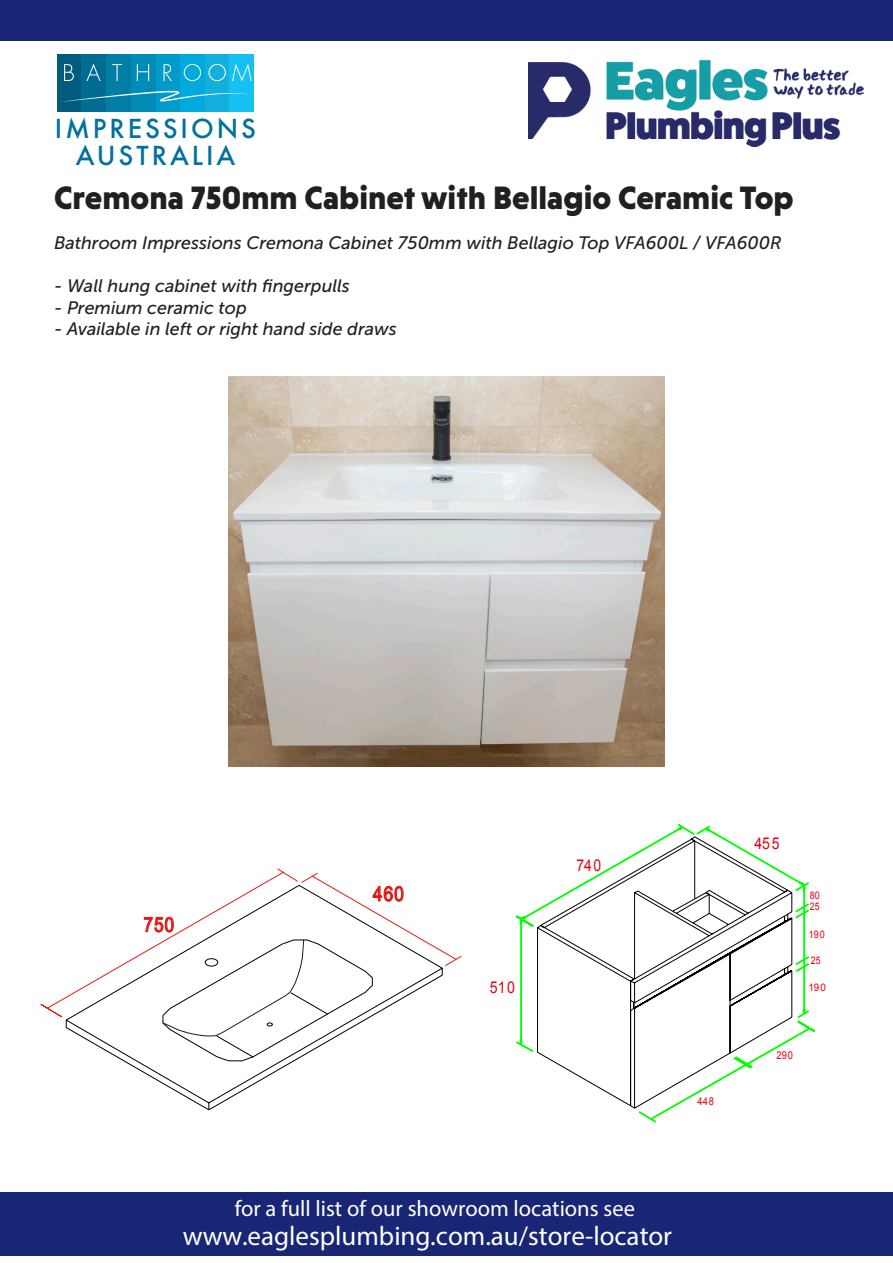
<style>
.page{position:relative;width:893px;height:1263px;background:#fff}
.page>*{position:absolute;margin:0;border:0;box-sizing:border-box;transform-origin:0 0}
.t1{font:900 33px "Niveau Grotesk";color:#231f20}
.t2{font:27px "Myriad Pro";color:#fff}
.t3{font:500 25.5px "Futura";letter-spacing:.115em;color:#00729d}
.t4{font:22.5px "Myriad Pro";color:#fff}
.t5{font:20.25px "Arial";letter-spacing:.055em;color:#e60012;scale:.85 1}
.t6{font:20.25px "Arial";letter-spacing:.055em;color:#e60012;scale:.86 1}
.t7{font:italic 18px "Museo Sans 500";color:#231f20}
.t8{font:16.35px "Arial";letter-spacing:.055em;color:#e60012;scale:.87 1}
.t9{font:16.35px "Arial";letter-spacing:.055em;color:#e60012;scale:.86 1}
.t10{font:10.95px "Arial";letter-spacing:.055em;color:#e60012;scale:.86 1}
.t11{font:10.5px "Arial";color:#e60012;scale:.84 1}
.t12{font:10.5px "Arial";color:#e60012;scale:.95 1}
.t13{font:10.5px "Arial";color:#e60012;scale:.86 1}
.t14{font:10.5px "Arial";color:#e60012;scale:.87 1}
</style>
<div class="page">
<div style="left:0;top:0;width:893px;height:40px;background:#192575"></div>
<img style="left:528px;top:59px;width:335px;height:87px">
<div style="left:0;top:1192px;width:893px;height:63px;background:#192575"></div>
<div style="left:57px;top:54px;width:25px;height:58px;background:#005b7f"></div>
<div style="left:82px;top:54px;width:24px;height:58px;background:#006c91"></div>
<div style="left:106px;top:54px;width:25px;height:58px;background:#007ea4"></div>
<div style="left:131px;top:54px;width:25px;height:58px;background:#008cb7"></div>
<div style="left:156px;top:54px;width:24px;height:58px;background:#009bca"></div>
<div style="left:180px;top:54px;width:25px;height:58px;background:#0ad"></div>
<div style="left:205px;top:54px;width:25px;height:58px;background:#13b0de"></div>
<div style="left:230px;top:54px;width:24px;height:58px;background:#15c0f2"></div>
<svg style="left:64px;top:64px;width:10px;height:17px"></svg>
<svg style="left:86px;top:64px;width:15px;height:17px"></svg>
<svg style="left:112px;top:64px;width:10px;height:17px"></svg>
<svg style="left:137px;top:64px;width:12px;height:17px"></svg>
<svg style="left:164px;top:64px;width:8px;height:17px"></svg>
<svg style="left:184px;top:64px;width:17px;height:17px"></svg>
<svg style="left:208px;top:64px;width:18px;height:17px"></svg>
<svg style="left:232px;top:64px;width:20px;height:18px"></svg>
<svg style="left:60px;top:91px;width:190px;height:11px"></svg>
<svg style="left:516px;top:823px;width:163px;height:230px"></svg>
<svg style="left:637px;top:824px;width:178px;height:299px"></svg>
<svg style="left:537px;top:836px;width:255px;height:273px"></svg>
<img style="left:228px;top:376px;width:437px;height:390px">
<svg style="left:65px;top:1018px;width:228px;height:93px"></svg>
<svg style="left:40px;top:868px;width:244px;height:150px"></svg>
<svg style="left:162px;top:872px;width:300px;height:190px"></svg>
<p class="t3" style="left:55px;top:111px;width:203px">IMPRESSIONS</p>
<p class="t3" style="left:76px;top:138px;width:161px">AUSTRALIA</p>
<p class="t1" style="left:54px;top:179px;width:741px">Cremona 750mm Cabinet with Bellagio Ceramic Top</p>
<p class="t7" style="left:54px;top:233px;width:729px">Bathroom Impressions Cremona Cabinet 750mm with Bellagio Top VFA600L / VFA600R</p>
<p class="t7" style="left:54px;top:276px;width:297px">- Wall hung cabinet with fingerpulls</p>
<p class="t7" style="left:54px;top:298px;width:194px">- Premium ceramic top</p>
<p class="t7" style="left:54px;top:319px;width:344px">- Available in left or right hand side draws</p>
<p class="t5" style="left:143px;top:911px;width:38px">750</p>
<p class="t6" style="left:373px;top:880px;width:38px">460</p>
<p class="t8" style="left:490px;top:976px;width:30px">510</p>
<p class="t9" style="left:576px;top:854px;width:30px">740</p>
<p class="t10" style="left:698px;top:1094px;width:21px">448</p>
<p class="t4" style="left:235px;top:1194px;width:402px">for a full list of our showroom locations see</p>
<h2 class="t2" style="left:183px;top:1219px;width:491px">www.eaglesplumbing.com.au/store-locator</h2>
<p class="t8" style="left:754px;top:832px;width:30px">455</p>
<p class="t14" style="left:810px;top:888px;width:13px">80</p>
<p class="t11" style="left:810px;top:900px;width:13px">25</p>
<p class="t13" style="left:809px;top:927px;width:20px">190</p>
<p class="t11" style="left:811px;top:953px;width:13px">25</p>
<p class="t12" style="left:808px;top:980px;width:20px">190</p>
<p class="t10" style="left:776px;top:1048px;width:21px">290</p>
</div>
